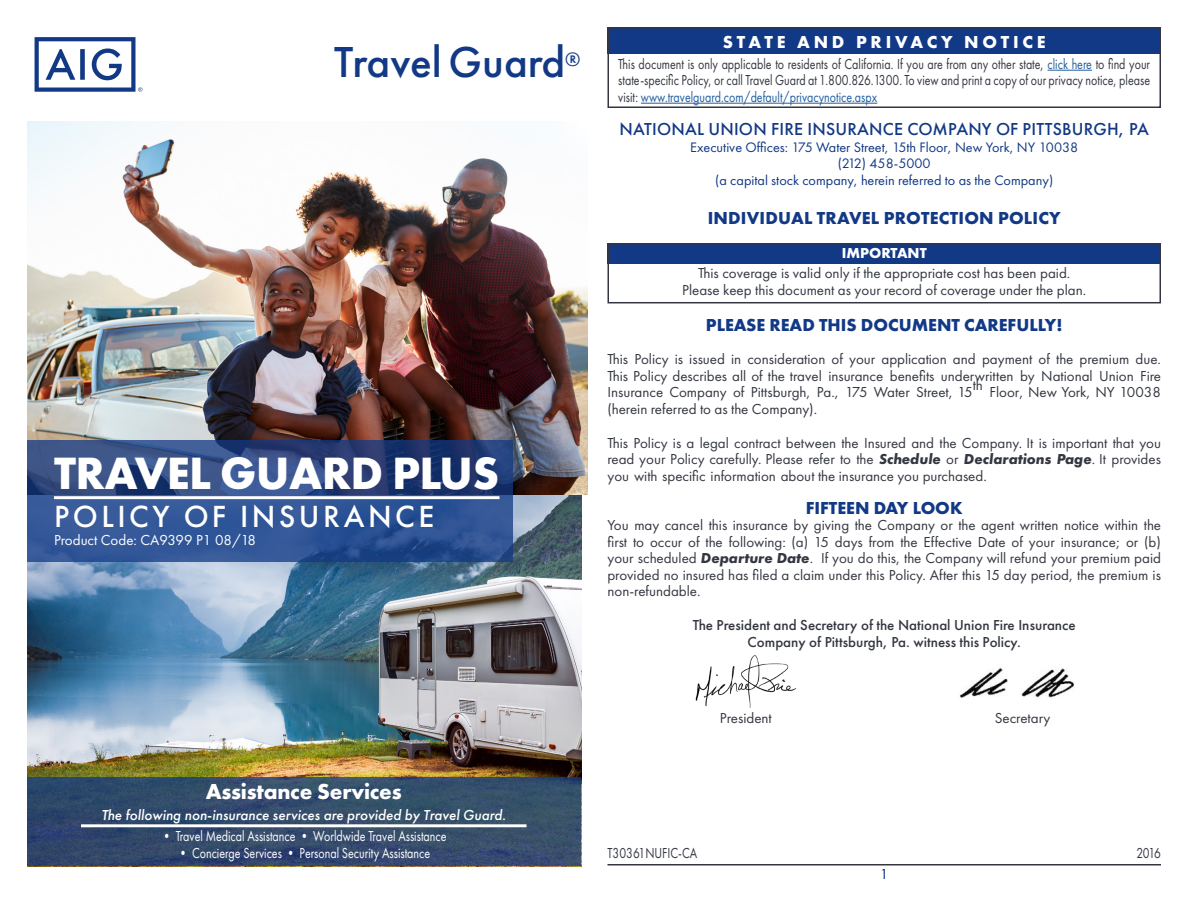
<style>
.page{position:relative;width:1188px;height:918px;background:#fff}
.page>*{position:absolute;margin:0;border:0;box-sizing:border-box;transform-origin:0 0}
.t1{font:700 46.95px "Futura PT";letter-spacing:-.015em;color:#fff}
.t2{font:500 45px "Futura PT";color:#123985}
.t3{font:500 31.8px "Futura PT";letter-spacing:.11em;color:#fff}
.t4{font:700 22.5px "Futura PT";letter-spacing:-.01em;color:#fff}
.t5{font:500 20.1px "Futura PT";color:#123985}
.t6{font:700 18px "Futura PT";color:#123985}
.t7{font:500 18px "Futura PT";letter-spacing:.01em;color:#123985}
.t8{font:700 18px "Futura PT";letter-spacing:.21em;color:#fff}
.t9{font:15px/16.5px "Futura PT";color:#343741;text-align:justify}
.t10{font:15px/16.5px "Futura PT";color:#343741;text-align:justify;scale:.8 1}
.t11{font:500 15px/16.5px "Futura PT";color:#343741;text-align:center}
.t12{font:15px "Futura PT";color:#fff;scale:.8 1}
.t13{font:italic 500 15px "Futura PT";color:#fff}
.t14{font:15px "Futura PT";color:#fff}
.t15{font:700 15px "Futura PT";color:#fff}
.t16{font:500 15px "Futura PT";color:#123985;scale:.8 1}
.t17{font:14.25px/16.5px "Futura PT";color:#123985;text-align:center}
.s1{color:#215e9e}
.s2{font-weight:700;font-style:italic}
</style>
<div class="page">
<hr style="left:608px;top:864px;width:553px;height:2px;background:#343741">
<img style="left:27px;top:122px;width:560px;height:373px">
<img style="left:28px;top:495px;width:553px;height:371px">
<svg style="left:27px;top:440px;width:486px;height:121px;background:#2f4d8a"></svg>
<hr style="left:54px;top:496px;width:446px;height:3px;background:#fff">
<svg style="left:27px;top:777px;width:553px;height:89px;background:#334b6b"></svg>
<hr style="left:81px;top:824px;width:445px;height:3px;background:#fff">
<svg style="left:35px;top:37px;width:107px;height:55px"></svg>
<hr style="left:1048px;top:70px;width:44px;height:1px;background:#215e9e">
<hr style="left:641px;top:103px;width:236px;height:1px;background:#215e9e">
<div style="left:608px;top:27px;width:553px;height:27px;background:#123985"></div>
<div style="left:608px;top:27px;width:553px;height:81px;border:2px solid #343741"></div>
<div style="left:608px;top:243px;width:553px;height:20px;background:#123985"></div>
<div style="left:608px;top:243px;width:553px;height:60px;border:2px solid #343741"></div>
<img style="left:695px;top:655px;width:102px;height:53px">
<img style="left:960px;top:667px;width:114px;height:31px">
<h2 class="t2" style="left:334px;top:35px;width:232px">Travel Guard</h2>
<h3 class="t5" style="left:565px;top:47px;width:17px">®</h3>
<h1 class="t1" style="left:54px;top:443px;width:446px">TRAVEL GUARD PLUS</h1>
<h3 class="t3" style="left:54px;top:497px;width:382px">POLICY OF INSURANCE</h3>
<p class="t14" style="left:54px;top:531px;width:204px">Product Code: CA9399 P1 08/18</p>
<h3 class="t4" style="left:206px;top:777px;width:198px">Assistance Services</h3>
<p class="t13" style="left:102px;top:805px;width:406px">The following non-insurance services are provided by Travel Guard.</p>
<p class="t12" style="left:161px;top:827px;width:359px">• Travel Medical Assistance • Worldwide Travel Assistance</p>
<p class="t12" style="left:177px;top:844px;width:318px">• Concierge Services • Personal Security Assistance</p>
<p class="t8" style="left:723px;top:31px;width:325px">STATE AND PRIVACY NOTICE</p>
<p class="t10" style="left:618px;top:55px;width:666px">This document is only applicable to residents of California. If you are from any other state, <span class="s1">click here</span> to find your state-specific Policy, or call Travel Guard at 1.800.826.1300. To view and print a copy of our privacy notice, please visit: <span class="s1">www.travelguard.com/default/privacynotice.aspx</span></p>
<p class="t7" style="left:619px;top:118px;width:531px">NATIONAL UNION FIRE INSURANCE COMPANY OF PITTSBURGH, PA</p>
<p class="t17" style="left:690px;top:139px;width:390px">Executive Offices: 175 Water Street, 15th Floor, New York, NY 10038 (212) 458-5000<br>(a capital stock company, herein referred to as the Company)</p>
<p class="t6" style="left:708px;top:206px;width:354px">INDIVIDUAL TRAVEL PROTECTION POLICY</p>
<p class="t15" style="left:842px;top:243px;width:87px">IMPORTANT</p>
<p class="t9" style="left:682px;top:265px;width:406px;text-align:center">This coverage is valid only if the appropriate cost has been paid.<br>Please keep this document as your record of coverage under the plan.</p>
<p class="t6" style="left:706px;top:313px;width:358px">PLEASE READ THIS DOCUMENT CAREFULLY!</p>
<p class="t9" style="left:608px;top:351px;width:555px">This Policy is issued in consideration of your application and payment of the premium due.<br>This Policy describes all of the travel insurance benefits underwritten by National Union Fire Insurance Company of Pittsburgh, Pa., 175 Water Street, 15</p>
<p class="t9" style="left:973px;top:377px;width:12px">th</p>
<p class="t9" style="left:990px;top:384px;width:173px">Floor, New York, NY 10038</p>
<p class="t9" style="left:607px;top:401px;width:211px">(herein referred to as the Company).</p>
<p class="t9" style="left:607px;top:434px;width:555px">This Policy is a legal contract between the Insured and the Company. It is important that you read your Policy carefully. Please refer to the <span class="s2">Schedule</span> or <span class="s2">Declarations Page</span>. It provides you with specific information about the insurance you purchased.</p>
<p class="t6" style="left:806px;top:496px;width:158px">FIFTEEN DAY LOOK</p>
<p class="t9" style="left:608px;top:517px;width:555px">You may cancel this insurance by giving the Company or the agent written notice within the first to occur of the following: (a) 15 days from the Effective Date of your insurance; or (b) your scheduled <span class="s2">Departure Date</span>. If you do this, the Company will refund your premium paid provided no insured has filed a claim under this Policy. After this 15 day period, the premium is non-refundable.</p>
<p class="t11" style="left:693px;top:617px;width:384px">The President and Secretary of the National Union Fire Insurance<br>Company of Pittsburgh, Pa. witness this Policy.</p>
<p class="t9" style="left:720px;top:710px;width:53px">President</p>
<p class="t9" style="left:995px;top:710px;width:57px">Secretary</p>
<p class="t10" style="left:608px;top:845px;width:114px">T30361NUFIC-CA</p>
<p class="t10" style="left:1136px;top:845px;width:32px">2016</p>
<p class="t16" style="left:881px;top:865px;width:10px">1</p>
</div>
